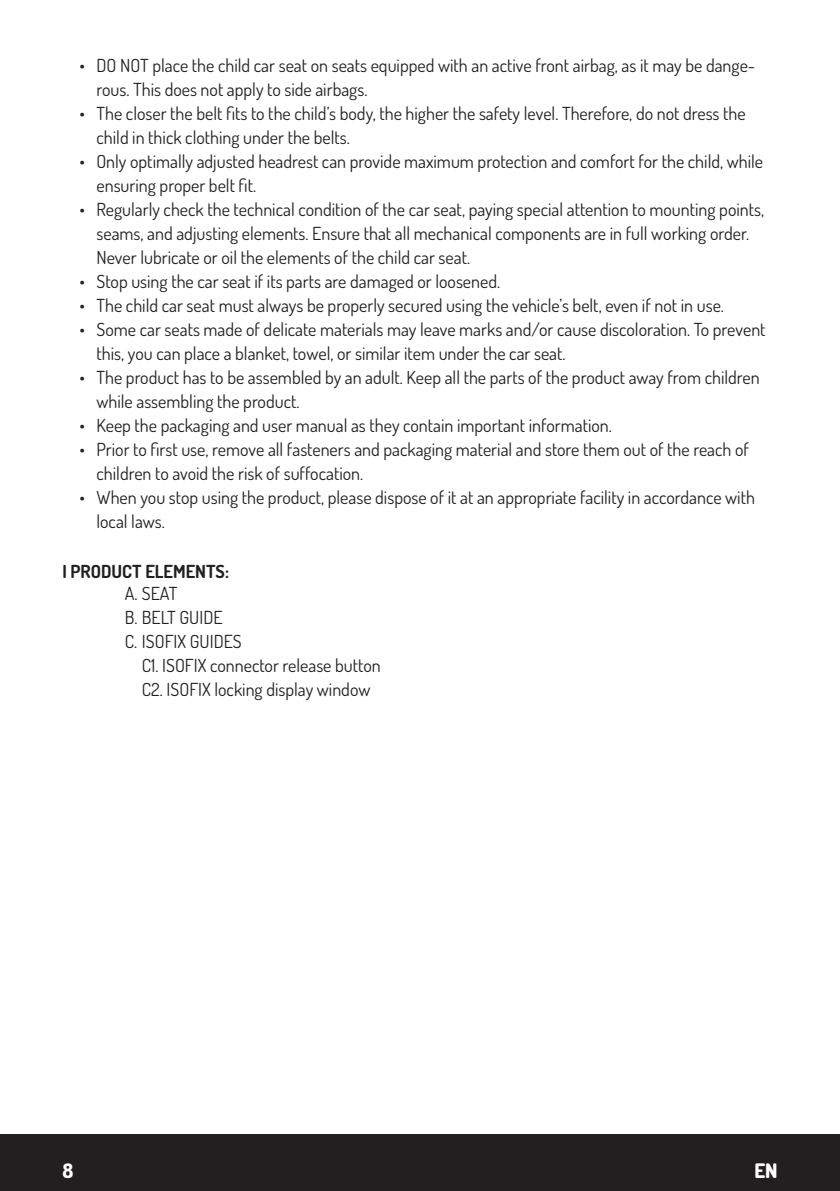
<style>
.page{position:relative;width:840px;height:1191px;background:#fff}
.page>*{position:absolute;margin:0;border:0;box-sizing:border-box;transform-origin:0 0}
.t1{font:800 20px "Dosis";color:#fff}
.t2{font:18px/24px "Dosis";color:#231f20}
.Nagłówki{font:700 18px "Dosis";color:#231f20}
</style>
<div class="page">
<div style="left:0;top:1134px;width:839px;height:57px;background:#231f20"></div>
<p class="t2" style="left:96px;top:53px;width:660px;text-indent:-17px">• DO NOT place the child car seat on seats equipped with an active front airbag, as it may be dange&shy;rous. This does not apply to side airbags.</p>
<p class="t2" style="left:96px;top:101px;width:650px;text-indent:-17px">• The closer the belt fits to the child’s body, the higher the safety level. Therefore, do not dress the child in thick clothing under the belts.</p>
<p class="t2" style="left:96px;top:149px;width:667px;text-indent:-17px">• Only optimally adjusted headrest can provide maximum protection and comfort for the child, while ensuring proper belt fit.</p>
<p class="t2" style="left:96px;top:197px;width:668px;text-indent:-17px">• Regularly check the technical condition of the car seat, paying special attention to mounting points, seams, and adjusting elements. Ensure that all mechanical components are in full working order.<br>Never lubricate or oil the elements of the child car seat.</p>
<p class="t2" style="left:79px;top:269px;width:422px">• Stop using the car seat if its parts are damaged or loosened.</p>
<p class="t2" style="left:79px;top:293px;width:645px">• The child car seat must always be properly secured using the vehicle’s belt, even if not in use.</p>
<p class="t2" style="left:96px;top:317px;width:670px;text-indent:-17px">• Some car seats made of delicate materials may leave marks and/or cause discoloration. To prevent this, you can place a blanket, towel, or similar item under the car seat.</p>
<p class="t2" style="left:96px;top:365px;width:664px;text-indent:-17px">• The product has to be assembled by an adult. Keep all the parts of the product away from children while assembling the product.</p>
<p class="t2" style="left:79px;top:413px;width:533px">• Keep the packaging and user manual as they contain important information.</p>
<p class="t2" style="left:96px;top:437px;width:653px;text-indent:-17px">• Prior to first use, remove all fasteners and packaging material and store them out of the reach of children to avoid the risk of suffocation.</p>
<p class="t2" style="left:96px;top:485px;width:659px;text-indent:-17px">• When you stop using the product, please dispose of it at an appropriate facility in accordance with local laws.</p>
<p class="Nagłówki" style="left:62px;top:560px;width:168px">I PRODUCT ELEMENTS:</p>
<p class="t2" style="left:125px;top:581px;width:54px">A. SEAT</p>
<p class="t2" style="left:125px;top:605px;width:99px">B. BELT GUIDE</p>
<p class="t2" style="left:142px;top:629px;width:240px;text-indent:-17px">C. ISOFIX GUIDES<br>C1. ISOFIX connector release button<br>C2. ISOFIX locking display window</p>
<p class="t1" style="left:62px;top:1157px;width:12px">8</p>
<p class="t1" style="left:754px;top:1157px;width:25px">EN</p>
</div>
